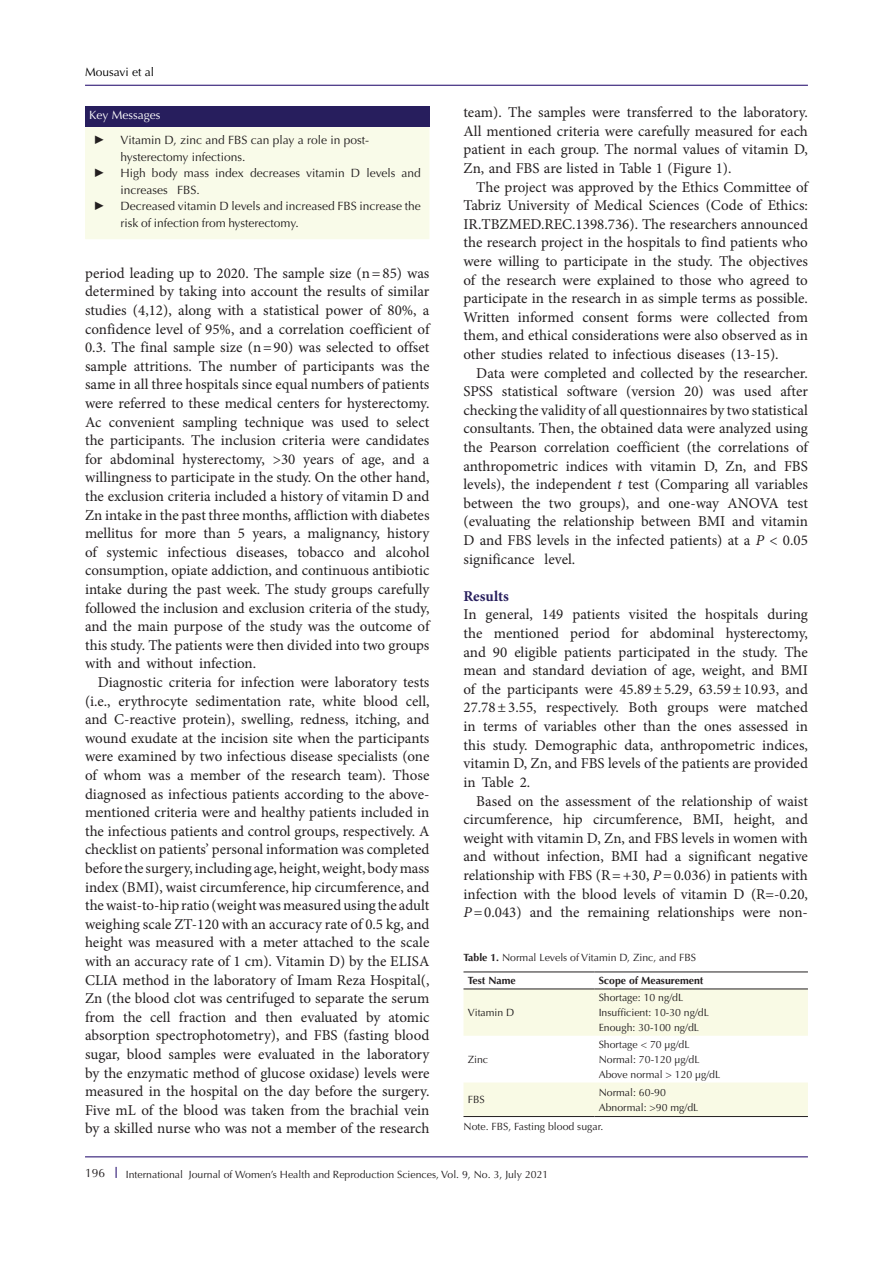
<style>
.page{position:relative;width:893px;height:1263px;background:#fff}
.page>*{position:absolute;margin:0;border:0;box-sizing:border-box;transform-origin:0 0}
.t1{font:15px/18.6px "Minion Pro";color:#231f20;text-align:justify}
.t2{font:700 15px "Minion Pro";color:#271e5d}
.t3{font:12px/16.5px "Optima LT Std";color:#231f20}
.t4{font:12px "Optima LT Std";color:#000001}
.t5{font:12px "Optima LT Std";color:#fff}
.t6{font:12px "Times New Roman";color:#231f20}
.t7{font:10.5px/15px "Optima LT Std";color:#231f20}
.t8{font:700 10.5px "Optima LT Std";color:#231f20}
.s1{font-style:italic}
.s2{font-weight:700}
</style>
<div class="page">
<hr style="left:85px;top:1156px;width:723px;height:1px;background:#190066">
<hr style="left:85px;top:85px;width:723px;height:1px;background:#190066">
<div style="left:85px;top:127px;width:344px;height:112px;background:#f9fbe9"></div>
<div style="left:85px;top:106px;width:344px;height:21px;background:#271e5d"></div>
<svg style="left:463px;top:989px;width:345px;height:127px"></svg>
<hr style="left:463px;top:971px;width:131px;height:1px;background:#231f20">
<hr style="left:594px;top:971px;width:214px;height:1px;background:#231f20">
<hr style="left:463px;top:988px;width:131px;height:1px;background:#231f20">
<hr style="left:594px;top:988px;width:214px;height:1px;background:#231f20">
<hr style="left:463px;top:1116px;width:131px;height:1px;background:#231f20">
<hr style="left:594px;top:1116px;width:214px;height:1px;background:#231f20">
<p class="t4" style="left:85px;top:65px;width:70px">Mousavi et al</p>
<p class="t5" style="left:89px;top:108px;width:73px">Key Messages</p>
<p class="t6" style="left:94px;top:132px;width:13px">►</p>
<p class="t3" style="left:121px;top:132px;width:250px">Vitamin D, zinc and FBS can play a role in post&shy;hysterectomy infections.</p>
<p class="t6" style="left:94px;top:165px;width:13px">►</p>
<p class="t3" style="left:121px;top:165px;width:302px">High body mass index decreases vitamin D levels and increases FBS.</p>
<p class="t6" style="left:94px;top:198px;width:13px">►</p>
<p class="t3" style="left:121px;top:198px;width:302px">Decreased vitamin D levels and increased FBS increase the risk of infection from hysterectomy.</p>
<p class="t1" style="left:85px;top:264px;width:346px">period leading up to 2020. The sample size (n=85) was determined by taking into account the results of similar studies (4,12), along with a statistical power of 80%, a confidence level of 95%, and a correlation coefficient of 0.3. The final sample size (n=90) was selected to offset sample attritions. The number of participants was the same in all three hospitals since equal numbers of patients were referred to these medical centers for hysterectomy.<br>Ac convenient sampling technique was used to select the participants. The inclusion criteria were candidates for abdominal hysterectomy, &gt;30 years of age, and a willingness to participate in the study. On the other hand, the exclusion criteria included a history of vitamin D and Zn intake in the past three months, affliction with diabetes mellitus for more than 5 years, a malignancy, history of systemic infectious diseases, tobacco and alcohol consumption, opiate addiction, and continuous antibiotic intake during the past week. The study groups carefully followed the inclusion and exclusion criteria of the study, and the main purpose of the study was the outcome of this study. The patients were then divided into two groups with and without infection.</p>
<p class="t1" style="left:85px;top:673px;width:346px;text-indent:13px">Diagnostic criteria for infection were laboratory tests (i.e., erythrocyte sedimentation rate, white blood cell, and C-reactive protein), swelling, redness, itching, and wound exudate at the incision site when the participants were examined by two infectious disease specialists (one of whom was a member of the research team). Those diagnosed as infectious patients according to the above&shy;mentioned criteria were and healthy patients included in the infectious patients and control groups, respectively. A checklist on patients’ personal information was completed before the surgery, including age, height, weight, body mass index (BMI), waist circumference, hip circumference, and the waist-to-hip ratio (weight was measured using the adult weighing scale ZT-120 with an accuracy rate of 0.5 kg, and height was measured with a meter attached to the scale with an accuracy rate of 1 cm). Vitamin D) by the ELISA CLIA method in the laboratory of Imam Reza Hospital(, Zn (the blood clot was centrifuged to separate the serum from the cell fraction and then evaluated by atomic absorption spectrophotometry), and FBS (fasting blood sugar, blood samples were evaluated in the laboratory by the enzymatic method of glucose oxidase) levels were measured in the hospital on the day before the surgery.<br>Five mL of the blood was taken from the brachial vein by a skilled nurse who was not a member of the research</p>
<p class="t1" style="left:463px;top:103px;width:346px">team). The samples were transferred to the laboratory.<br>All mentioned criteria were carefully measured for each patient in each group. The normal values of vitamin D, Zn, and FBS are listed in Table 1 (Figure 1).</p>
<p class="t1" style="left:463px;top:178px;width:346px;text-indent:13px">The project was approved by the Ethics Committee of Tabriz University of Medical Sciences (Code of Ethics:<br>IR.TBZMED.REC.1398.736). The researchers announced the research project in the hospitals to find patients who were willing to participate in the study. The objectives of the research were explained to those who agreed to participate in the research in as simple terms as possible.<br>Written informed consent forms were collected from them, and ethical considerations were also observed as in other studies related to infectious diseases (13-15).</p>
<p class="t1" style="left:463px;top:364px;width:346px;text-indent:13px">Data were completed and collected by the researcher.<br>SPSS statistical software (version 20) was used after checking the validity of all questionnaires by two statistical consultants. Then, the obtained data were analyzed using the Pearson correlation coefficient (the correlations of anthropometric indices with vitamin D, Zn, and FBS levels), the independent <span class="s1">t</span> test (Comparing all variables between the two groups), and one-way ANOVA test (evaluating the relationship between BMI and vitamin D and FBS levels in the infected patients) at a <span class="s1">P</span> &lt; 0.05 significance level.</p>
<p class="t2" style="left:463px;top:585px;width:47px">Results</p>
<p class="t1" style="left:463px;top:605px;width:346px">In general, 149 patients visited the hospitals during the mentioned period for abdominal hysterectomy, and 90 eligible patients participated in the study. The mean and standard deviation of age, weight, and BMI of the participants were 45.89±5.29, 63.59±10.93, and 27.78±3.55, respectively. Both groups were matched in terms of variables other than the ones assessed in this study. Demographic data, anthropometric indices, vitamin D, Zn, and FBS levels of the patients are provided in Table 2.</p>
<p class="t1" style="left:463px;top:791px;width:346px;text-indent:13px">Based on the assessment of the relationship of waist circumference, hip circumference, BMI, height, and weight with vitamin D, Zn, and FBS levels in women with and without infection, BMI had a significant negative relationship with FBS (R=+30, <span class="s1">P</span>=0.036) in patients with infection with the blood levels of vitamin D (R=-0.20, <span class="s1">P</span>=0.043) and the remaining relationships were non-</p>
<p class="t7" style="left:463px;top:950px;width:234px"><span class="s2">Table 1.</span> Normal Levels of Vitamin D, Zinc, and FBS</p>
<p class="t8" style="left:468px;top:975px;width:50px">Test Name</p>
<p class="t8" style="left:599px;top:975px;width:106px">Scope of Measurement</p>
<p class="t7" style="left:468px;top:1005px;width:48px">Vitamin D</p>
<p class="t7" style="left:599px;top:990px;width:86px">Shortage: 10 ng/dL</p>
<p class="t7" style="left:599px;top:1005px;width:112px">Insufficient: 10-30 ng/dL<br>Enough: 30-100 ng/dL</p>
<p class="t7" style="left:468px;top:1052px;width:22px">Zinc</p>
<p class="t7" style="left:599px;top:1037px;width:92px">Shortage &lt; 70 µg/dL</p>
<p class="t7" style="left:599px;top:1052px;width:123px">Normal: 70-120 µg/dL<br>Above normal &gt; 120 µg/dL</p>
<p class="t7" style="left:599px;top:1085px;width:69px">Normal: 60-90</p>
<p class="t7" style="left:599px;top:1100px;width:101px">Abnormal: &gt;90 mg/dL</p>
<p class="t7" style="left:463px;top:1119px;width:141px">Note. FBS, Fasting blood sugar.</p>
<p class="t7" style="left:468px;top:1092px;width:18px">FBS</p>
<p class="t3" style="left:85px;top:1164px;width:22px">196</p>
<p class="t7" style="left:126px;top:1167px;width:424px">International Journal of Women’s Health and Reproduction Sciences, Vol. 9, No. 3, July 2021</p>
</div>
